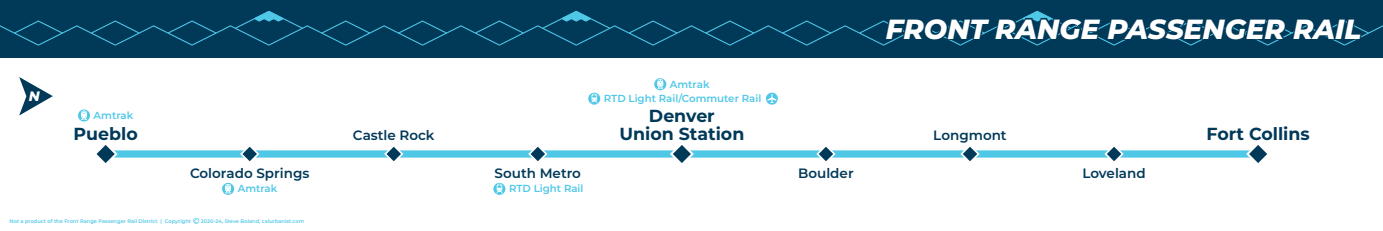
<style>
.page{position:relative;width:1383px;height:231px;background:#fff}
.page>*{position:absolute;margin:0;border:0;box-sizing:border-box;transform-origin:0 0}
.t1{font:italic 800 27.6px "Montserrat";color:#fff}
.t2{font:700 17.4px/18px "Montserrat";color:#013959;text-align:center}
.t3{font:italic 800 13.59px "Montserrat";color:#fff}
.t4{font:600 13.5px "Montserrat";color:#013959}
.t5{font:600 10.2px/14.3px "Montserrat";color:#4fc8e7}
.t6{font:600 5.1px "Montserrat";color:#4fc8e7}
</style>
<div class="page">
<div style="left:106px;top:150px;width:1152px;height:7px;background:#4fc8e7"></div>
<svg style="left:96px;top:145px;width:22px;height:18px"></svg>
<svg style="left:240px;top:146px;width:19px;height:16px"></svg>
<svg style="left:384px;top:146px;width:19px;height:16px"></svg>
<svg style="left:528px;top:146px;width:19px;height:16px"></svg>
<svg style="left:670px;top:145px;width:24px;height:18px"></svg>
<svg style="left:816px;top:146px;width:19px;height:16px"></svg>
<svg style="left:960px;top:147px;width:19px;height:14px"></svg>
<svg style="left:1104px;top:146px;width:19px;height:16px"></svg>
<svg style="left:1246px;top:145px;width:21px;height:18px"></svg>
<svg style="left:78px;top:109px;width:12px;height:12px"></svg>
<svg style="left:222px;top:182px;width:12px;height:12px"></svg>
<svg style="left:493px;top:182px;width:12px;height:12px"></svg>
<svg style="left:496px;top:183px;width:7px;height:10px"></svg>
<svg style="left:654px;top:78px;width:12px;height:12px"></svg>
<svg style="left:588px;top:92px;width:12px;height:12px"></svg>
<svg style="left:591px;top:93px;width:6px;height:10px"></svg>
<svg style="left:766px;top:92px;width:12px;height:12px"></svg>
<svg style="left:767px;top:93px;width:9px;height:10px"></svg>
<svg style="left:193px;top:217px;width:6px;height:6px"></svg>
<svg style="left:19px;top:77px;width:34px;height:38px"></svg>
<div style="left:0;top:0;width:1382px;height:58px;background:#013959"></div>
<svg style="left:0;top:11px;width:1382px;height:35px"></svg>
<h3 class="t3" style="left:29px;top:86px;width:12px">N</h3>
<h3 class="t5" style="left:94px;top:108px;width:41px">Amtrak</h3>
<h2 class="t2" style="left:73px;top:123px;width:66px">Pueblo</h2>
<h3 class="t4" style="left:190px;top:163px;width:121px">Colorado Springs</h3>
<h3 class="t4" style="left:353px;top:125px;width:83px">Castle Rock</h3>
<h3 class="t4" style="left:494px;top:163px;width:88px">South Metro</h3>
<h3 class="t5" style="left:238px;top:181px;width:41px">Amtrak</h3>
<h3 class="t5" style="left:509px;top:181px;width:76px">RTD Light Rail</h3>
<p class="t6" style="left:10px;top:217px;width:183px">Not a product of the Front Range Passenger Rail District | Copyright</p>
<p class="t6" style="left:201px;top:217px;width:105px">2020-24, Steve Boland, calurbanist.com</p>
<p class="t6" style="left:194px;top:217px;width:5px">C</p>
<h3 class="t5" style="left:604px;top:76px;width:159px;text-indent:66px">Amtrak<br>RTD Light Rail/Commuter Rail</h3>
<h2 class="t2" style="left:619px;top:105px;width:126px">Denver<br>Union Station</h2>
<h1 class="t1" style="left:885px;top:8px;width:477px">FRONT RANGE PASSENGER RAIL</h1>
<h3 class="t4" style="left:798px;top:163px;width:57px">Boulder</h3>
<h3 class="t4" style="left:933px;top:125px;width:75px">Longmont</h3>
<h3 class="t4" style="left:1082px;top:163px;width:65px">Loveland</h3>
<h2 class="t2" style="left:1206px;top:123px;width:105px">Fort Collins</h2>
</div>
